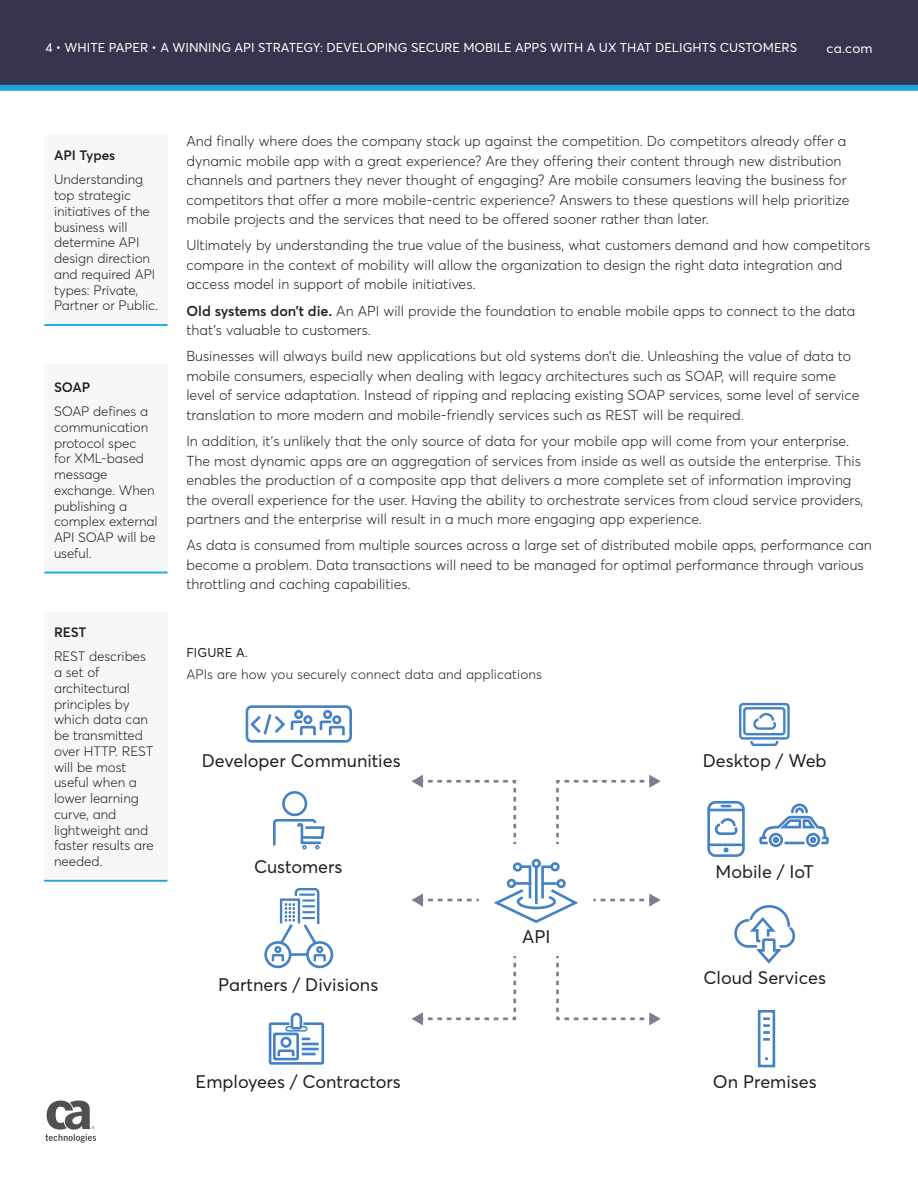
<style>
.page{position:relative;width:918px;height:1188px;background:#fff}
.page>*{position:absolute;margin:0;border:0;box-sizing:border-box;transform-origin:0 0}
.t1{font:18px "Averta";color:#231f20}
.Body_Copy{font:300 14.25px/19.5px "Averta";color:#231f20}
.Sidebar_Body{font:300 13.5px/15.8px "Averta";letter-spacing:-.005em;color:#231f20}
.Figure_Body{font:300 13.5px "Averta";letter-spacing:.005em;color:#231f20}
.Sidebar_Header{font:600 13.5px "Averta";letter-spacing:-.005em;color:#231f20}
.t2{font:13.5px "Averta";color:#fff}
.Page_Eyebrow{font:12.75px "Averta";color:#fff}
.Figure_Header{font:12.75px "Averta";letter-spacing:.005em;color:#231f20}
.s1{font-weight:600}
</style>
<div class="page">
<svg style="left:0;top:0;width:918px;height:91px;background:#353c56"></svg>
<svg style="left:45px;top:1101px;width:51px;height:42px"></svg>
<div style="left:550px;top:862px;width:10px;height:9px;border:3px solid #4582c3;border-radius:50%"></div>
<div style="left:513px;top:862px;width:9px;height:10px;border:3px solid #4582c3;border-radius:50%"></div>
<div style="left:532px;top:859px;width:9px;height:9px;border:3px solid #4582c3;border-radius:50%"></div>
<svg style="left:493px;top:864px;width:86px;height:59px"></svg>
<div style="left:739px;top:703px;width:51px;height:37px;border:2px solid #4582c3;border-radius:3px"></div>
<div style="left:743px;top:707px;width:43px;height:28px;border:2px solid #4582c3;border-radius:2px"></div>
<svg style="left:749px;top:739px;width:31px;height:7px"></svg>
<svg style="left:753px;top:712px;width:23px;height:18px"></svg>
<div style="left:246px;top:705px;width:106px;height:38px;border:3px solid #4582c3;border-radius:5px"></div>
<div style="left:294px;top:710px;width:9px;height:9px;border:3px solid #4582c3;border-radius:50%"></div>
<div style="left:323px;top:710px;width:9px;height:9px;border:3px solid #4582c3;border-radius:50%"></div>
<svg style="left:248px;top:712px;width:97px;height:26px"></svg>
<div style="left:282px;top:791px;width:25px;height:25px;border:3px solid #4582c3;border-radius:50%"></div>
<svg style="left:273px;top:818px;width:52px;height:31px"></svg>
<div style="left:269px;top:1022px;width:55px;height:43px;border:3px solid #4582c3"></div>
<div style="left:280px;top:1037px;width:12px;height:11px;border:3px solid #4582c3;border-radius:50%"></div>
<svg style="left:277px;top:1049px;width:18px;height:7px"></svg>
<div style="left:273px;top:1033px;width:26px;height:27px;border:3px solid #4582c3"></div>
<svg style="left:302px;top:1038px;width:17px;height:17px"></svg>
<div style="left:285px;top:1026px;width:22px;height:6px;border:2px solid #4582c3;border-radius:2px"></div>
<svg style="left:289px;top:1012px;width:15px;height:19px"></svg>
<svg style="left:734px;top:905px;width:62px;height:59px"></svg>
<div style="left:316px;top:946px;width:7px;height:7px;border:2px solid #4582c3;border-radius:50%"></div>
<svg style="left:312px;top:953px;width:15px;height:11px"></svg>
<div style="left:274px;top:946px;width:7px;height:7px;border:2px solid #4582c3;border-radius:50%"></div>
<svg style="left:271px;top:953px;width:14px;height:11px"></svg>
<div style="left:264px;top:941px;width:27px;height:27px;border:3px solid #4582c3;border-radius:50%"></div>
<div style="left:306px;top:941px;width:27px;height:27px;border:3px solid #4582c3;border-radius:50%"></div>
<hr style="left:290px;top:953px;width:17px;height:3px;background:#4582c3">
<svg style="left:278px;top:888px;width:43px;height:59px"></svg>
<div style="left:280px;top:898px;width:20px;height:27px;border:2px solid #4582c3"></div>
<svg style="left:724px;top:848px;width:5px;height:5px"></svg>
<div style="left:707px;top:801px;width:38px;height:56px;border:3px solid #4582c3;border-radius:7px"></div>
<hr style="left:709px;top:844px;width:34px;height:2px;background:#4582c3">
<hr style="left:709px;top:809px;width:34px;height:2px;background:#4582c3">
<svg style="left:722px;top:805px;width:8px;height:2px"></svg>
<svg style="left:714px;top:818px;width:24px;height:17px"></svg>
<svg style="left:759px;top:803px;width:70px;height:44px"></svg>
<div style="left:758px;top:1010px;width:17px;height:57px;border:3px solid #4582c3"></div>
<svg style="left:764px;top:1017px;width:5px;height:24px"></svg>
<svg style="left:412px;top:775px;width:105px;height:69px"></svg>
<svg style="left:412px;top:956px;width:105px;height:69px"></svg>
<svg style="left:412px;top:893px;width:67px;height:14px"></svg>
<svg style="left:556px;top:775px;width:105px;height:69px"></svg>
<svg style="left:556px;top:956px;width:105px;height:69px"></svg>
<svg style="left:593px;top:893px;width:68px;height:14px"></svg>
<div style="left:44px;top:135px;width:123px;height:190px;background:#f7f7f8"></div>
<hr style="left:44px;top:324px;width:123px;height:2px;background:#1da6df">
<div style="left:44px;top:364px;width:123px;height:209px;background:#f7f7f8"></div>
<hr style="left:44px;top:572px;width:123px;height:1px;background:#1da6df">
<div style="left:44px;top:612px;width:123px;height:269px;background:#f7f7f8"></div>
<hr style="left:44px;top:880px;width:123px;height:2px;background:#1da6df">
<p class="Page_Eyebrow" style="left:45px;top:40px;width:753px">4 • WHITE PAPER • A WINNING API STRATEGY: DEVELOPING SECURE MOBILE APPS WITH A UX THAT DELIGHTS CUSTOMERS</p>
<p class="t2" style="left:827px;top:40px;width:48px">ca.com</p>
<p class="Sidebar_Header" style="left:54px;top:147px;width:63px">API Types</p>
<p class="Sidebar_Body" style="left:54px;top:172px;width:106px">Understanding top strategic initiatives of the business will determine API design direction and required API types: Private,<br>Partner or Public.</p>
<p class="Sidebar_Header" style="left:54px;top:379px;width:38px">SOAP</p>
<p class="Sidebar_Body" style="left:54px;top:403px;width:105px">SOAP defines a communication protocol spec<br>for XML-based message exchange. When publishing a complex external<br>API SOAP will be useful.</p>
<p class="Body_Copy" style="left:186px;top:131px;width:665px">And finally where does the company stack up against the competition. Do competitors already offer a dynamic mobile app with a great experience? Are they offering their content through new distribution channels and partners they never thought of engaging? Are mobile consumers leaving the business for competitors that offer a more mobile-centric experience? Answers to these questions will help prioritize mobile projects and the services that need to be offered sooner rather than later.</p>
<p class="Body_Copy" style="left:186px;top:235px;width:685px">Ultimately by understanding the true value of the business, what customers demand and how competitors compare in the context of mobility will allow the organization to design the right data integration and access model in support of mobile initiatives.</p>
<p class="Body_Copy" style="left:186px;top:301px;width:671px"><span class="s1">Old systems don’t die.</span> An API will provide the foundation to enable mobile apps to connect to the data that’s valuable to customers.</p>
<p class="Body_Copy" style="left:186px;top:346px;width:675px">Businesses will always build new applications but old systems don’t die. Unleashing the value of data to mobile consumers, especially when dealing with legacy architectures such as SOAP, will require some level of service adaptation. Instead of ripping and replacing existing SOAP services, some level of service translation to more modern and mobile-friendly services such as REST will be required.</p>
<p class="Body_Copy" style="left:186px;top:431px;width:679px">In addition, it’s unlikely that the only source of data for your mobile app will come from your enterprise.<br>The most dynamic apps are an aggregation of services from inside as well as outside the enterprise. This enables the production of a composite app that delivers a more complete set of information improving the overall experience for the user. Having the ability to orchestrate services from cloud service providers, partners and the enterprise will result in a much more engaging app experience.</p>
<p class="Body_Copy" style="left:186px;top:535px;width:687px">As data is consumed from multiple sources across a large set of distributed mobile apps, performance can become a problem. Data transactions will need to be managed for optimal performance through various throttling and caching capabilities.</p>
<p class="Sidebar_Header" style="left:54px;top:624px;width:34px">REST</p>
<p class="Sidebar_Body" style="left:54px;top:649px;width:101px">REST describes a set of architectural principles by which data can be transmitted over HTTP. REST will be most useful when a lower learning curve, and lightweight and faster results are needed.</p>
<p class="Figure_Header" style="left:186px;top:645px;width:63px">FIGURE A.</p>
<p class="Figure_Body" style="left:186px;top:665px;width:357px">APIs are how you securely connect data and applications</p>
<p class="t1" style="left:202px;top:750px;width:200px">Developer Communities</p>
<p class="t1" style="left:703px;top:750px;width:125px">Desktop / Web</p>
<p class="t1" style="left:254px;top:856px;width:90px">Customers</p>
<p class="t1" style="left:716px;top:861px;width:100px">Mobile / IoT</p>
<p class="t1" style="left:218px;top:974px;width:162px">Partners / Divisions</p>
<p class="t1" style="left:196px;top:1071px;width:207px">Employees / Contractors</p>
<p class="t1" style="left:522px;top:926px;width:30px">API</p>
<p class="t1" style="left:703px;top:966px;width:124px">Cloud Services</p>
<p class="t1" style="left:713px;top:1071px;width:105px">On Premises</p>
</div>
